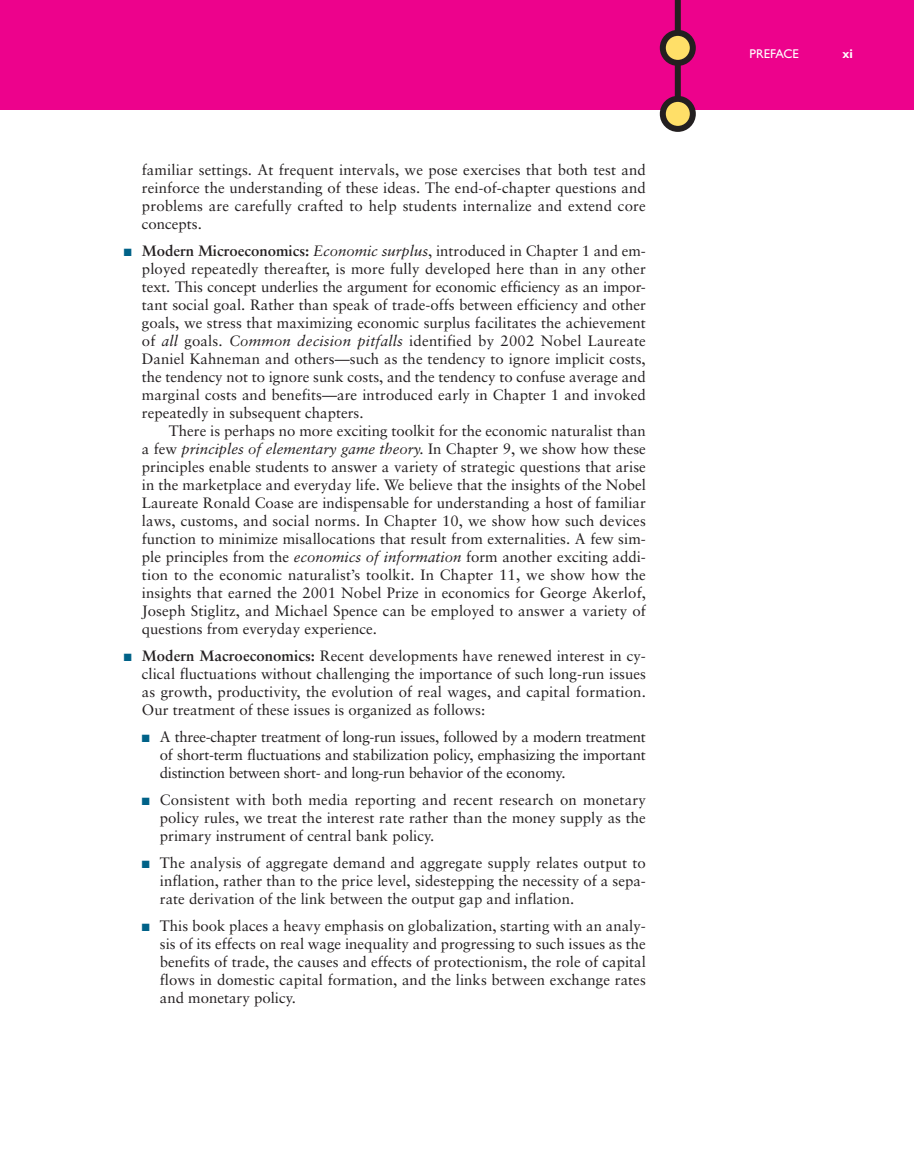
<style>
.page{position:relative;width:914px;height:1161px;background:#fff}
.page>*{position:absolute;margin:0;border:0;box-sizing:border-box;transform-origin:0 0}
.t1{font:15px/18px "Sabon";color:#231f20;text-align:justify}
.t2{font:12.75px "Gill Sans";color:#fff}
.t3{font:700 12.75px "Gill Sans";color:#fff}
.s1{color:#006288}
.s2{font-weight:700}
.s3{font-style:italic}
</style>
<div class="page">
<div style="left:0;top:0;width:914px;height:110px;background:#ed028c"></div>
<div style="left:675px;top:0;width:6px;height:99px;background:#231f20"></div>
<svg style="left:663px;top:33px;width:30px;height:30px"></svg>
<div style="left:660px;top:30px;width:36px;height:36px;border:6px solid #231f20;border-radius:50%"></div>
<svg style="left:663px;top:99px;width:30px;height:30px"></svg>
<div style="left:660px;top:96px;width:36px;height:36px;border:6px solid #231f20;border-radius:50%"></div>
<p class="t1" style="left:142px;top:162px;width:506px">familiar settings. At frequent intervals, we pose exercises that both test and reinforce the understanding of these ideas. The end-of-chapter questions and problems are carefully crafted to help students internalize and extend core concepts.</p>
<p class="t1" style="left:142px;top:243px;width:506px;text-indent:-18px"><span class="s1">■</span> <span class="s2">Modern Microeconomics:</span> <span class="s3">Economic surplus</span>, introduced in Chapter 1 and em&shy;ployed repeatedly thereafter, is more fully developed here than in any other text. This concept underlies the argument for economic efficiency as an impor&shy;tant social goal. Rather than speak of trade-offs between efficiency and other goals, we stress that maximizing economic surplus facilitates the achievement of <span class="s3">all</span> goals. <span class="s3">Common decision pitfalls</span> identified by 2002 Nobel Laureate Daniel Kahneman and others—such as the tendency to ignore implicit costs, the tendency not to ignore sunk costs, and the tendency to confuse average and marginal costs and benefits—are introduced early in Chapter 1 and invoked repeatedly in subsequent chapters.</p>
<p class="t1" style="left:142px;top:423px;width:506px;text-indent:27px">There is perhaps no more exciting toolkit for the economic naturalist than a few <span class="s3">principles of elementary game theory.</span> In Chapter 9, we show how these principles enable students to answer a variety of strategic questions that arise in the marketplace and everyday life. We believe that the insights of the Nobel Laureate Ronald Coase are indispensable for understanding a host of familiar laws, customs, and social norms. In Chapter 10, we show how such devices function to minimize misallocations that result from externalities. A few sim&shy;ple principles from the <span class="s3">economics of information</span> form another exciting addi&shy;tion to the economic naturalist’s toolkit. In Chapter 11, we show how the insights that earned the 2001 Nobel Prize in economics for George Akerlof, Joseph Stiglitz, and Michael Spence can be employed to answer a variety of questions from everyday experience.</p>
<p class="t1" style="left:142px;top:648px;width:506px;text-indent:-18px"><span class="s1">■</span> <span class="s2">Modern Macroeconomics:</span> Recent developments have renewed interest in cy&shy;clical fluctuations without challenging the importance of such long-run issues as growth, productivity, the evolution of real wages, and capital formation.<br>Our treatment of these issues is organized as follows:</p>
<p class="t1" style="left:160px;top:729px;width:487px;text-indent:-18px"><span class="s1">■</span> A three-chapter treatment of long-run issues, followed by a modern treatment of short-term fluctuations and stabilization policy, emphasizing the important distinction between short- and long-run behavior of the economy.</p>
<p class="t1" style="left:160px;top:792px;width:488px;text-indent:-18px"><span class="s1">■</span> Consistent with both media reporting and recent research on monetary policy rules, we treat the interest rate rather than the money supply as the primary instrument of central bank policy.</p>
<p class="t1" style="left:160px;top:855px;width:487px;text-indent:-18px"><span class="s1">■</span> The analysis of aggregate demand and aggregate supply relates output to inflation, rather than to the price level, sidestepping the necessity of a sepa&shy;rate derivation of the link between the output gap and inflation.</p>
<p class="t1" style="left:160px;top:918px;width:488px;text-indent:-18px"><span class="s1">■</span> This book places a heavy emphasis on globalization, starting with an analy&shy;sis of its effects on real wage inequality and progressing to such issues as the benefits of trade, the causes and effects of protectionism, the role of capital flows in domestic capital formation, and the links between exchange rates and monetary policy.</p>
<p class="t2" style="left:750px;top:49px;width:51px">PREFACE</p>
<p class="t3" style="left:842px;top:49px;width:12px">xi</p>
</div>
